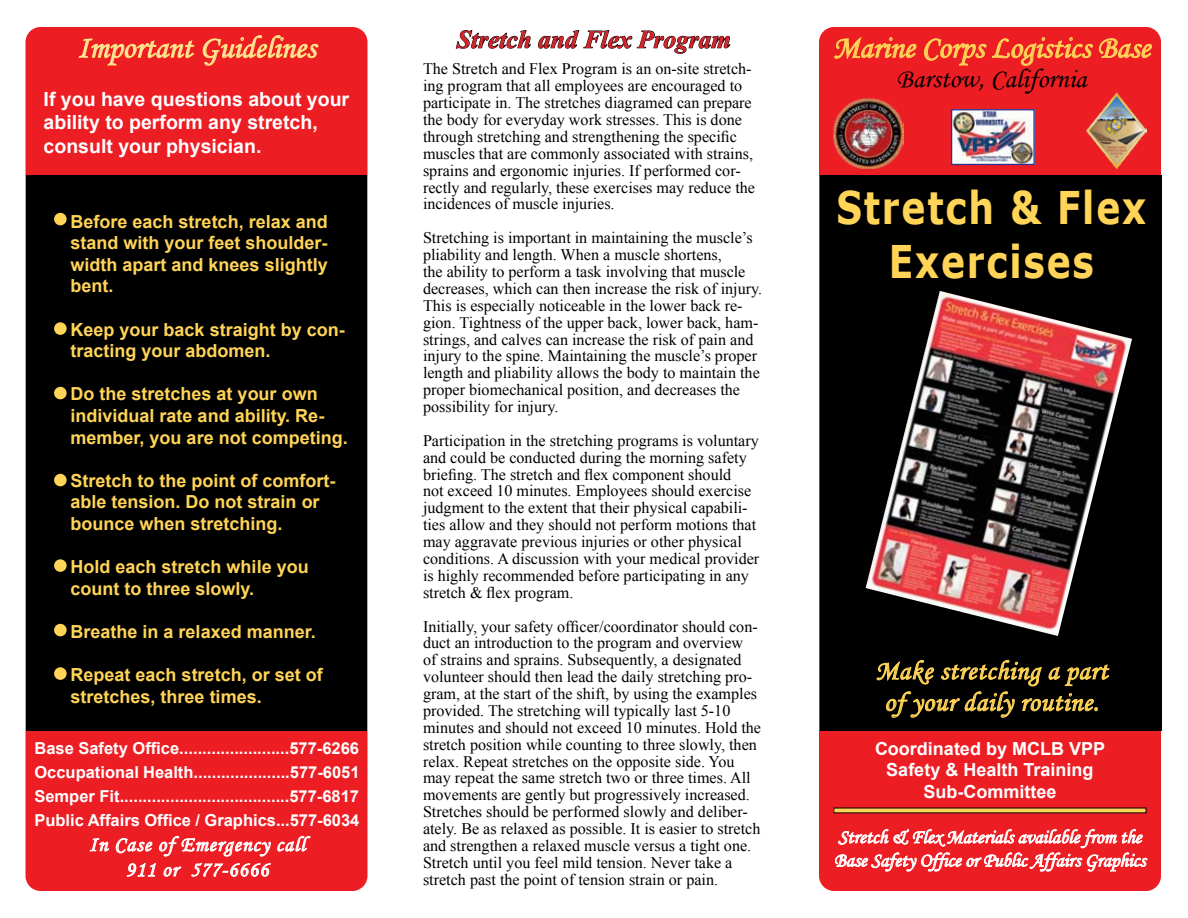
<style>
.page{position:relative;width:1188px;height:918px;background:#fff}
.page>*{position:absolute;margin:0;border:0;box-sizing:border-box;transform-origin:0 0}
.t1{font:700 45px/54px "Verdana";letter-spacing:.05em;color:#ffd457;text-align:center;scale:.8 1}
.t2{font:31.5px "Monotype Corsiva";color:#ffd457}
.t3{font:700 31.5px "Vijaya";color:#d2232a}
.t4{font:31.5px "Monotype Corsiva";color:#ffe8a4}
.t5{font:27px/31.5px "Monotype Corsiva";letter-spacing:.025em;color:#ffd457;text-align:center}
.t6{font:27px "Monotype Corsiva";color:#000}
.t7{font:21px/25.2px "Monotype Corsiva";letter-spacing:.05em;color:#fff;text-align:center}
.t8{font:19.5px/23.4px "Monotype Corsiva";color:#fff}
.t9{font:700 19.5px/23.4px "Arial";color:#fff}
.t10{font:700 18px/21.6px "Arial";color:#ffd457}
.t11{font:700 18px/21.6px "Arial";color:#fff;text-align:center}
.t12{font:700 16.5px/24px "Arial";color:#fff;text-align:justify}
.t13{font:16.2px/17px "Times New Roman";color:#000}
</style>
<div class="page">
<div style="left:33px;top:34px;width:327px;height:850px;background:#ed1d24;border-radius:8px"></div>
<div style="left:26px;top:27px;width:342px;height:864px;border:15px solid #ed1d24;border-radius:8px"></div>
<div style="left:826px;top:34px;width:328px;height:850px;background:#ed1d24;border-radius:8px"></div>
<div style="left:819px;top:27px;width:342px;height:864px;border:15px solid #ed1d24;border-radius:8px"></div>
<div style="left:820px;top:175px;width:342px;height:555px;background:#000"></div>
<svg style="left:877px;top:659px;width:232px;height:59px"></svg>
<svg style="left:834px;top:29px;width:83px;height:30px"></svg>
<svg style="left:924px;top:37px;width:169px;height:29px"></svg>
<svg style="left:1099px;top:38px;width:53px;height:20px"></svg>
<img style="left:866px;top:291px;width:266px;height:345px">
<svg style="left:455px;top:30px;width:76px;height:19px"></svg>
<svg style="left:538px;top:30px;width:193px;height:24px"></svg>
<svg style="left:835px;top:825px;width:312px;height:47px"></svg>
<div style="left:834px;top:808px;width:312px;height:5px;background:#ffd457"></div>
<div style="left:26px;top:175px;width:341px;height:555px;background:#000"></div>
<svg style="left:79px;top:39px;width:115px;height:27px"></svg>
<svg style="left:203px;top:35px;width:116px;height:31px"></svg>
<img style="left:1087px;top:93px;width:60px;height:76px">
<img style="left:833px;top:98px;width:70px;height:71px">
<img style="left:953px;top:111px;width:80px;height:52px">
<div style="left:951px;top:109px;width:84px;height:56px;border:1px solid #2e3092"></div>
<svg style="left:90px;top:838px;width:19px;height:13px"></svg>
<svg style="left:116px;top:838px;width:36px;height:15px"></svg>
<svg style="left:159px;top:836px;width:112px;height:21px"></svg>
<svg style="left:277px;top:836px;width:33px;height:16px"></svg>
<svg style="left:127px;top:863px;width:29px;height:14px"></svg>
<svg style="left:164px;top:866px;width:17px;height:11px"></svg>
<svg style="left:191px;top:863px;width:80px;height:14px"></svg>
<div style="left:54px;top:213px;width:13px;height:12px;background:#ffd457;border-radius:50%"></div>
<div style="left:54px;top:322px;width:13px;height:13px;background:#ffd457;border-radius:50%"></div>
<div style="left:54px;top:387px;width:13px;height:12px;background:#ffd457;border-radius:50%"></div>
<div style="left:54px;top:474px;width:13px;height:12px;background:#ffd457;border-radius:50%"></div>
<div style="left:54px;top:559px;width:13px;height:13px;background:#ffd457;border-radius:50%"></div>
<div style="left:54px;top:624px;width:13px;height:12px;background:#ffd457;border-radius:50%"></div>
<div style="left:54px;top:667px;width:13px;height:13px;background:#ffd457;border-radius:50%"></div>
<h2 class="t4" style="left:77px;top:29px;width:240px">Important Guidelines</h2>
<p class="t9" style="left:44px;top:88px;width:307px">If you have questions about your ability to perform any stretch, consult your physician.</p>
<p class="t10" style="left:71px;top:211px;width:259px;text-align:justify">Before each stretch, relax and stand with your feet shoulder&shy;width apart and knees slightly bent.</p>
<p class="t10" style="left:71px;top:319px;width:276px">Keep your back straight by con&shy;tracting your abdomen.</p>
<p class="t10" style="left:71px;top:384px;width:279px">Do the stretches at your own individual rate and ability. Re&shy;member, you are not competing.</p>
<p class="t10" style="left:71px;top:470px;width:266px">Stretch to the point of comfort&shy;able tension. Do not strain or bounce when stretching.</p>
<p class="t10" style="left:71px;top:557px;width:240px">Hold each stretch while you count to three slowly.</p>
<p class="t10" style="left:71px;top:622px;width:247px">Breathe in a relaxed manner.</p>
<p class="t10" style="left:71px;top:665px;width:254px">Repeat each stretch, or set of stretches, three times.</p>
<p class="t12" style="left:34px;top:736px;width:327px">Base Safety Office........................577-6266<br>Occupational Health.....................577-6051<br>Semper Fit.....................................577-6817<br>Public Affairs Office / Graphics...577-6034</p>
<p class="t7" style="left:89px;top:832px;width:218px">In Case of Emergency call<br>911 or 577-6666</p>
<h2 class="t3" style="left:457px;top:14px;width:275px">Stretch and Flex Program</h2>
<p class="t13" style="left:423px;top:60px;width:334px">The Stretch and Flex Program is an on-site stretch&shy;ing program that all employees are encouraged to participate in. The stretches diagramed can prepare the body for everyday work stresses. This is done through stretching and strengthening the specific muscles that are commonly associated with strains, sprains and ergonomic injuries. If performed cor&shy;rectly and regularly, these exercises may reduce the incidences of muscle injuries.</p>
<p class="t13" style="left:423px;top:229px;width:341px">Stretching is important in maintaining the muscle’s pliability and length. When a muscle shortens,<br>the ability to perform a task involving that muscle decreases, which can then increase the risk of injury.<br>This is especially noticeable in the lower back re&shy;gion. Tightness of the upper back, lower back, ham&shy;strings, and calves can increase the risk of pain and injury to the spine. Maintaining the muscle’s proper length and pliability allows the body to maintain the proper biomechanical position, and decreases the possibility for injury.</p>
<p class="t13" style="left:423px;top:432px;width:338px">Participation in the stretching programs is voluntary and could be conducted during the morning safety briefing. The stretch and flex component should<br>not exceed 10 minutes. Employees should exercise judgment to the extent that their physical capabili&shy;ties allow and they should not perform motions that may aggravate previous injuries or other physical conditions. A discussion with your medical provider is highly recommended before participating in any stretch &amp; flex program.</p>
<p class="t13" style="left:423px;top:617px;width:340px">Initially, your safety officer/coordinator should con&shy;duct an introduction to the program and overview<br>of strains and sprains. Subsequently, a designated volunteer should then lead the daily stretching pro&shy;gram, at the start of the shift, by using the examples provided. The stretching will typically last 5-10 minutes and should not exceed 10 minutes. Hold the stretch position while counting to three slowly, then relax. Repeat stretches on the opposite side. You may repeat the same stretch two or three times. All movements are gently but progressively increased.<br>Stretches should be performed slowly and deliber&shy;ately. Be as relaxed as possible. It is easier to stretch and strengthen a relaxed muscle versus a tight one.<br>Stretch until you feel mild tension. Never take a stretch past the point of tension strain or pain.</p>
<h2 class="t2" style="left:833px;top:29px;width:319px">Marine Corps Logistics Base</h2>
<h3 class="t6" style="left:896px;top:63px;width:192px">Barstow, California</h3>
<h1 class="t1" style="left:836px;top:180px;width:389px">Stretch &amp; Flex<br>Exercises</h1>
<h3 class="t5" style="left:875px;top:655px;width:234px">Make stretching a part of your daily routine.</h3>
<p class="t11" style="left:875px;top:738px;width:232px">Coordinated by MCLB VPP<br>Safety &amp; Health Training<br>Sub-Committee</p>
<p class="t8" style="left:834px;top:825px;width:313px">Stretch &amp; Flex Materials available from the<br>Base Safety Office or Public Affairs Graphics</p>
</div>
